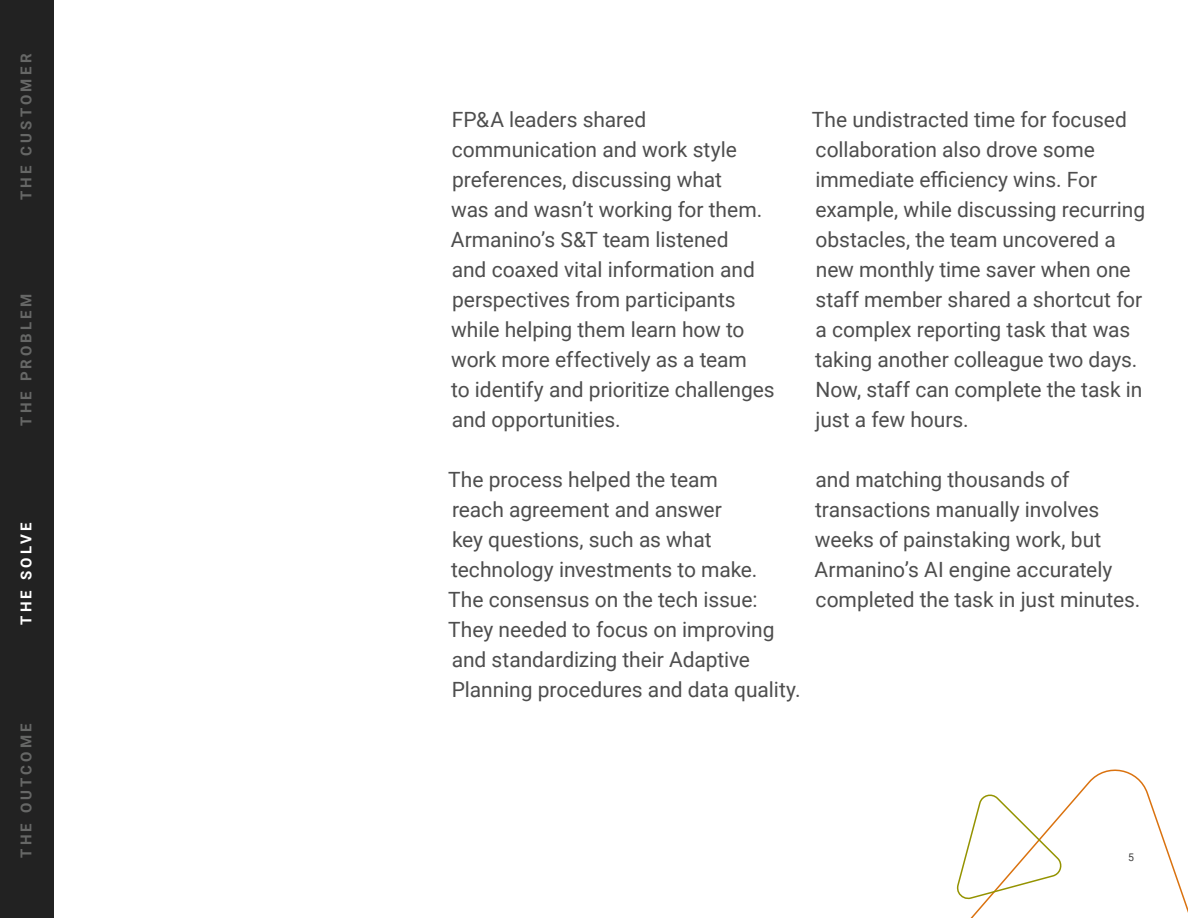
<style>
.page{position:relative;width:1188px;height:918px;background:#fff}
.page>*{position:absolute;margin:0;border:0;box-sizing:border-box;transform-origin:0 0}
.t1{font:21px/30px "Roboto";letter-spacing:-.005em;color:#4e4e4e}
.t2{font:700 15px "Roboto";letter-spacing:.215em;color:#666766}
.t3{font:700 15px "Roboto";letter-spacing:.21em;color:#fff}
.t4{font:10.5px "Roboto";color:#404040}
</style>
<div class="page">
<div style="left:0;top:0;width:54px;height:918px;background:#222"></div>
<svg style="left:968px;top:769px;width:220px;height:149px"></svg>
<svg style="left:956px;top:791px;width:107px;height:108px"></svg>
<p class="t2" style="left:16px;top:200px;width:148px;rotate:-90deg">THE CUSTOMER</p>
<p class="t2" style="left:16px;top:426px;width:134px;rotate:-90deg">THE PROBLEM</p>
<p class="t3" style="left:16px;top:625px;width:104px;rotate:-90deg">THE SOLVE</p>
<p class="t2" style="left:16px;top:858px;width:136px;rotate:-90deg">THE OUTCOME</p>
<p class="t1" style="left:451px;top:104px;width:325px">FP&amp;A leaders shared communication and work style preferences, discussing what<br>was and wasn’t working for them.<br>Armanino’s S&amp;T team listened<br>and coaxed vital information and perspectives from participants while helping them learn how to work more effectively as a team<br>to identify and prioritize challenges and opportunities.</p>
<p class="t1" style="left:448px;top:464px;width:354px">The process helped the team<br>reach agreement and answer<br>key questions, such as what technology investments to make.<br>The consensus on the tech issue:<br>They needed to focus on improving and standardizing their Adaptive<br>Planning procedures and data quality.</p>
<p class="t1" style="left:812px;top:104px;width:335px">The undistracted time for focused collaboration also drove some immediate efficiency wins. For example, while discussing recurring obstacles, the team uncovered a new monthly time saver when one staff member shared a shortcut for a complex reporting task that was taking another colleague two days.<br>Now, staff can complete the task in just a few hours.</p>
<p class="t1" style="left:815px;top:464px;width:327px">and matching thousands of transactions manually involves weeks of painstaking work, but<br>Armanino’s AI engine accurately completed the task in just minutes.</p>
<p class="t4" style="left:1128px;top:850px;width:7px">5</p>
</div>
